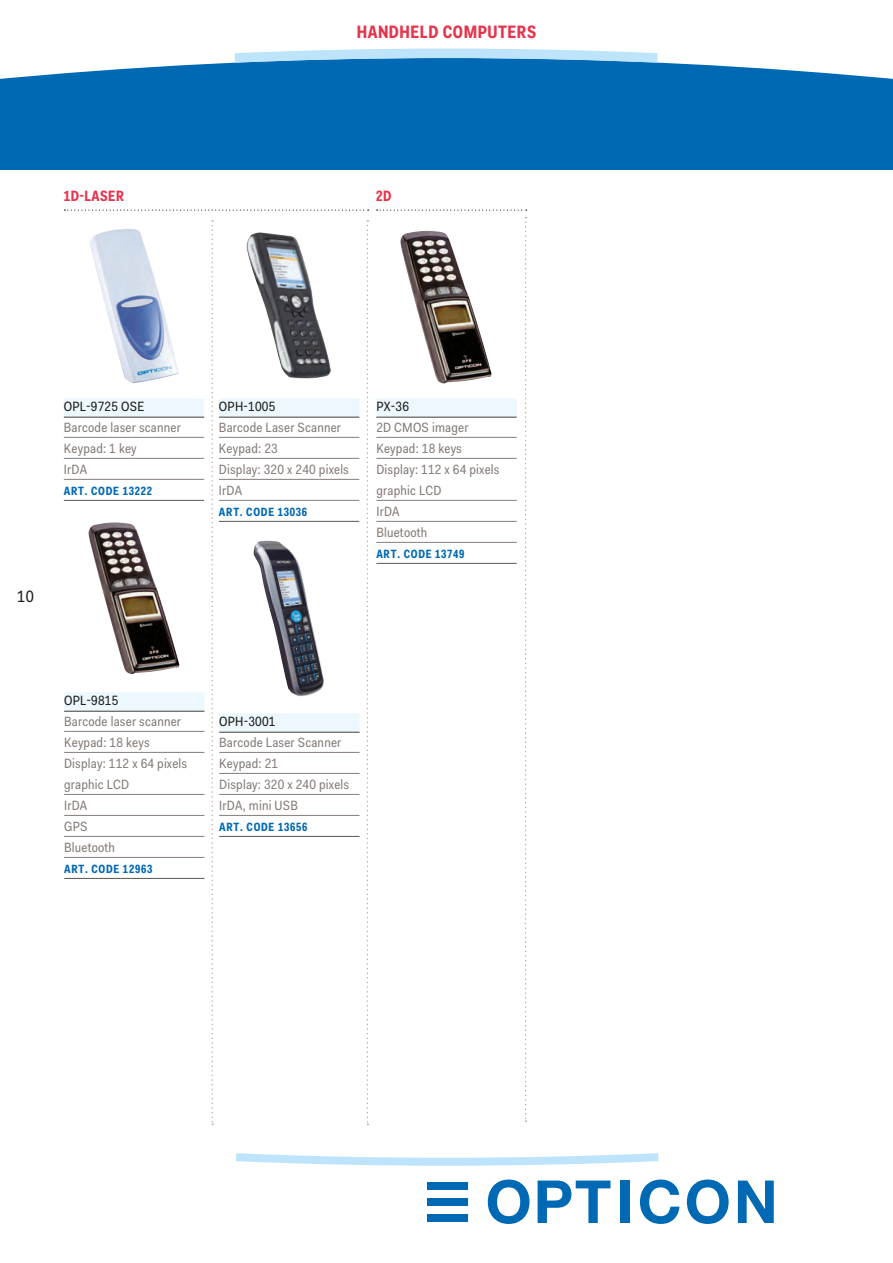
<style>
.page{position:relative;width:893px;height:1263px;background:#fff}
.page>*{position:absolute;margin:0;border:0;box-sizing:border-box;transform-origin:0 0}
.t1{font:700 18px "Fakt Con Pro";letter-spacing:.03em;color:#e7344c}
.Tussenkop{font:16.5px "Fakt Sm Con Pro";color:#1d1d1b}
.HIGHLIGHTS_KOPJE{font:700 15px "Fakt Con Pro";letter-spacing:.03em;color:#e7344c}
.Platte_tekst__lijn{font:13.5px/21px "Fakt Sm Con Pro";letter-spacing:.015em;color:#867d79}
.SPECS_KOPJE{font:13.5px "Fakt Sm Con Pro";letter-spacing:.015em;color:#1d1d1b}
.Art_code{font:700 12px "Fakt Con Pro";letter-spacing:.06em;color:#0069b4}
</style>
<div class="page">
<div style="left:0;top:31px;width:893px;height:138px;background:#0069b4"></div>
<svg style="left:0;top:31px;width:893px;height:48px;fill:#fff"></svg>
<svg style="left:225px;top:44px;width:442px;height:24px"></svg>
<div style="left:427px;top:1182px;width:41px;height:8px;background:#0069b4"></div>
<div style="left:427px;top:1198px;width:41px;height:8px;background:#0069b4"></div>
<div style="left:427px;top:1214px;width:41px;height:8px;background:#0069b4"></div>
<svg style="left:488px;top:1179px;width:41px;height:45px"></svg>
<svg style="left:538px;top:1180px;width:72px;height:43px"></svg>
<div style="left:620px;top:1180px;width:9px;height:43px;background:#0069b4"></div>
<svg style="left:640px;top:1179px;width:39px;height:45px"></svg>
<svg style="left:687px;top:1179px;width:42px;height:45px"></svg>
<svg style="left:738px;top:1180px;width:36px;height:43px"></svg>
<svg style="left:236px;top:1153px;width:423px;height:13px"></svg>
<svg style="left:367px;top:220px;width:1px;height:905px"></svg>
<svg style="left:211px;top:220px;width:2px;height:905px"></svg>
<svg style="left:377px;top:210px;width:150px;height:1px"></svg>
<svg style="left:525px;top:217px;width:2px;height:905px"></svg>
<svg style="left:64px;top:210px;width:305px;height:1px"></svg>
<hr style="left:376px;top:417px;width:141px;height:1px;background:#1d1d1b">
<div style="left:376px;top:398px;width:141px;height:18px;background:#edf8fe"></div>
<hr style="left:376px;top:437px;width:141px;height:1px;background:#867d79">
<hr style="left:376px;top:458px;width:141px;height:1px;background:#867d79">
<hr style="left:376px;top:500px;width:141px;height:1px;background:#867d79">
<hr style="left:376px;top:521px;width:141px;height:1px;background:#867d79">
<hr style="left:376px;top:542px;width:141px;height:1px;background:#867d79">
<hr style="left:376px;top:563px;width:141px;height:1px;background:#575756">
<img style="left:400px;top:231px;width:92px;height:152px">
<hr style="left:64px;top:417px;width:140px;height:1px;background:#1d1d1b">
<div style="left:64px;top:398px;width:140px;height:18px;background:#edf8fe"></div>
<hr style="left:64px;top:437px;width:140px;height:1px;background:#867d79">
<hr style="left:64px;top:458px;width:140px;height:1px;background:#867d79">
<hr style="left:64px;top:479px;width:140px;height:1px;background:#867d79">
<hr style="left:64px;top:500px;width:140px;height:1px;background:#575756">
<img style="left:90px;top:229px;width:36px;height:55px">
<hr style="left:219px;top:417px;width:140px;height:1px;background:#1d1d1b">
<div style="left:219px;top:398px;width:140px;height:18px;background:#edf8fe"></div>
<hr style="left:219px;top:437px;width:140px;height:1px;background:#867d79">
<hr style="left:219px;top:458px;width:140px;height:1px;background:#867d79">
<hr style="left:219px;top:479px;width:140px;height:1px;background:#867d79">
<hr style="left:219px;top:500px;width:140px;height:1px;background:#867d79">
<hr style="left:219px;top:521px;width:140px;height:1px;background:#575756">
<img style="left:247px;top:233px;width:42px;height:144px">
<hr style="left:64px;top:711px;width:140px;height:1px;background:#1d1d1b">
<div style="left:64px;top:692px;width:140px;height:18px;background:#edf8fe"></div>
<hr style="left:64px;top:731px;width:140px;height:1px;background:#867d79">
<hr style="left:64px;top:752px;width:140px;height:1px;background:#867d79">
<hr style="left:64px;top:794px;width:140px;height:1px;background:#867d79">
<hr style="left:64px;top:815px;width:140px;height:1px;background:#867d79">
<hr style="left:64px;top:836px;width:140px;height:1px;background:#867d79">
<hr style="left:64px;top:857px;width:140px;height:1px;background:#867d79">
<hr style="left:64px;top:878px;width:140px;height:1px;background:#575756">
<img style="left:89px;top:522px;width:91px;height:152px">
<hr style="left:219px;top:732px;width:141px;height:1px;background:#1d1d1b">
<div style="left:219px;top:713px;width:141px;height:18px;background:#edf8fe"></div>
<hr style="left:219px;top:752px;width:141px;height:1px;background:#867d79">
<hr style="left:219px;top:773px;width:141px;height:1px;background:#867d79">
<hr style="left:219px;top:794px;width:141px;height:1px;background:#867d79">
<hr style="left:219px;top:815px;width:141px;height:1px;background:#867d79">
<hr style="left:219px;top:836px;width:141px;height:1px;background:#575756">
<img style="left:253px;top:541px;width:71px;height:155px">
<h1 class="t1" style="left:357px;top:20px;width:181px">HANDHELD COMPUTERS</h1>
<p class="HIGHLIGHTS_KOPJE" style="left:64px;top:186px;width:62px">1D-LASER</p>
<p class="HIGHLIGHTS_KOPJE" style="left:376px;top:186px;width:17px">2D</p>
<p class="SPECS_KOPJE" style="left:64px;top:397px;width:82px">OPL-9725 OSE</p>
<p class="Platte_tekst__lijn" style="left:64px;top:417px;width:119px">Barcode laser scanner</p>
<p class="Platte_tekst__lijn" style="left:64px;top:438px;width:74px">Keypad: 1 key</p>
<p class="Platte_tekst__lijn" style="left:64px;top:459px;width:25px">IrDA</p>
<p class="Art_code" style="left:64px;top:483px;width:90px">ART. CODE 13222</p>
<p class="Tussenkop" style="left:17px;top:585px;width:18px">10</p>
<p class="SPECS_KOPJE" style="left:219px;top:397px;width:58px">OPH-1005</p>
<p class="Platte_tekst__lijn" style="left:219px;top:417px;width:124px">Barcode Laser Scanner</p>
<p class="Platte_tekst__lijn" style="left:219px;top:438px;width:60px">Keypad: 23</p>
<p class="Platte_tekst__lijn" style="left:219px;top:459px;width:131px">Display: 320 x 240 pixels</p>
<p class="Platte_tekst__lijn" style="left:219px;top:480px;width:25px">IrDA</p>
<p class="Art_code" style="left:219px;top:504px;width:90px">ART. CODE 13036</p>
<p class="SPECS_KOPJE" style="left:376px;top:397px;width:34px">PX-36</p>
<p class="Platte_tekst__lijn" style="left:376px;top:417px;width:94px">2D CMOS imager</p>
<p class="Platte_tekst__lijn" style="left:376px;top:438px;width:87px">Keypad: 18 keys</p>
<p class="Platte_tekst__lijn" style="left:376px;top:459px;width:125px">Display: 112 x 64 pixels graphic LCD</p>
<p class="Platte_tekst__lijn" style="left:376px;top:501px;width:25px">IrDA</p>
<p class="Platte_tekst__lijn" style="left:376px;top:522px;width:53px">Bluetooth</p>
<p class="Art_code" style="left:376px;top:546px;width:90px">ART. CODE 13749</p>
<p class="SPECS_KOPJE" style="left:64px;top:691px;width:56px">OPL-9815</p>
<p class="Platte_tekst__lijn" style="left:64px;top:711px;width:119px">Barcode laser scanner</p>
<p class="Platte_tekst__lijn" style="left:64px;top:732px;width:87px">Keypad: 18 keys</p>
<p class="Platte_tekst__lijn" style="left:64px;top:753px;width:125px">Display: 112 x 64 pixels graphic LCD</p>
<p class="Platte_tekst__lijn" style="left:64px;top:795px;width:25px">IrDA</p>
<p class="Platte_tekst__lijn" style="left:64px;top:816px;width:25px">GPS</p>
<p class="Platte_tekst__lijn" style="left:64px;top:837px;width:53px">Bluetooth</p>
<p class="Art_code" style="left:64px;top:861px;width:90px">ART. CODE 12963</p>
<p class="SPECS_KOPJE" style="left:219px;top:712px;width:58px">OPH-3001</p>
<p class="Platte_tekst__lijn" style="left:219px;top:732px;width:124px">Barcode Laser Scanner</p>
<p class="Platte_tekst__lijn" style="left:219px;top:753px;width:60px">Keypad: 21</p>
<p class="Platte_tekst__lijn" style="left:219px;top:774px;width:131px">Display: 320 x 240 pixels</p>
<p class="Platte_tekst__lijn" style="left:219px;top:795px;width:80px">IrDA, mini USB</p>
<p class="Art_code" style="left:219px;top:819px;width:90px">ART. CODE 13656</p>
</div>
